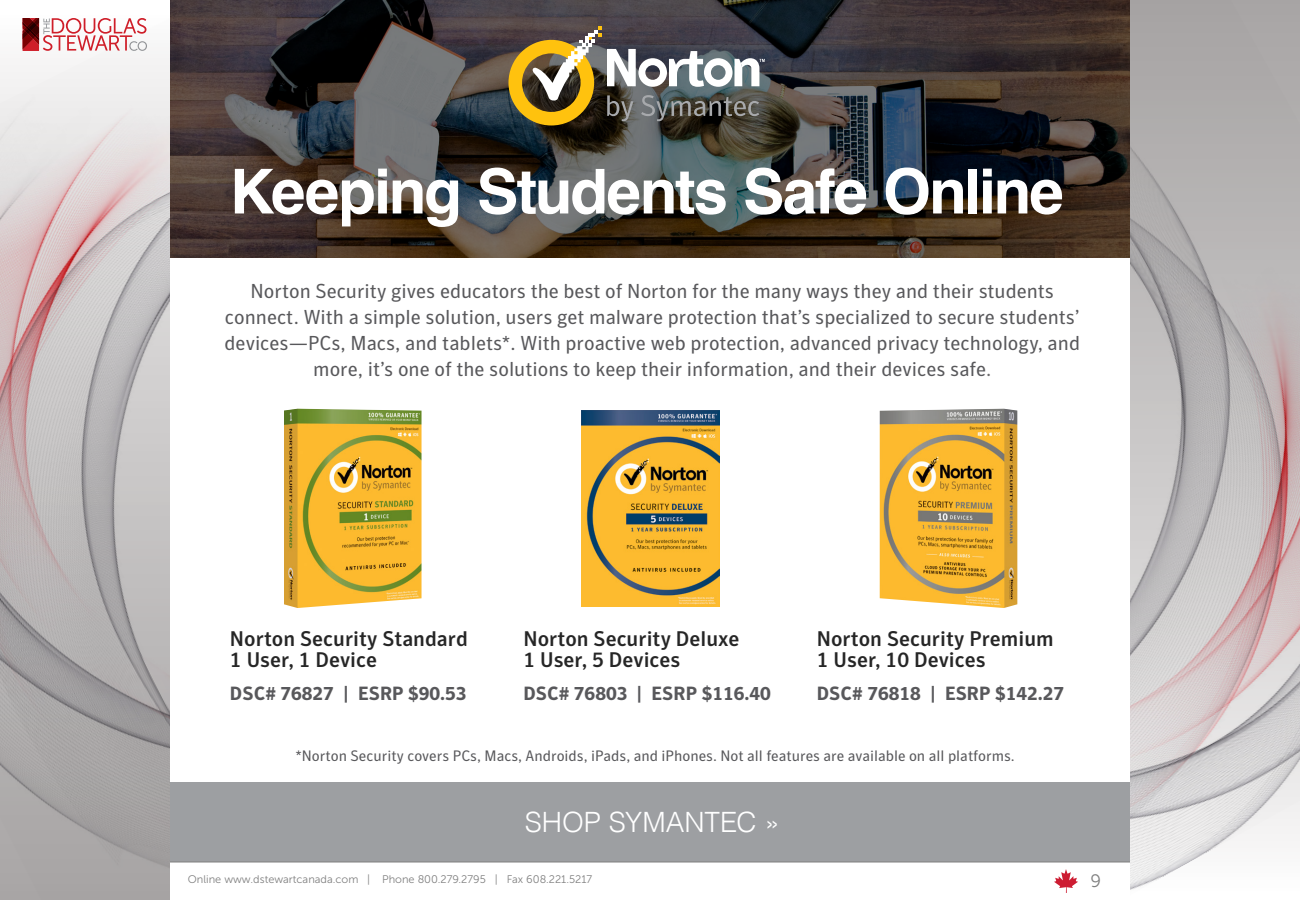
<style>
.page{position:relative;width:1300px;height:900px;background:#fff}
.page>*{position:absolute;margin:0;border:0;box-sizing:border-box;transform-origin:0 0}
.t1{font:700 62px "Helvetica";letter-spacing:-.035em;color:#fff}
.t2{font:300 28px "Helvetica";color:#fff}
.t3{font:500 21px/21px "Symantec Sans";color:#262626}
.t4{font:20px/26px "Symantec Sans";color:#58585b;text-align:center}
.t5{font:700 19px "Symantec Sans";color:#58585b}
.t6{font:18px "Museo Sans 300";color:#808080}
.t7{font:15px "Symantec Sans";color:#58585b}
.t8{font:11px "Museo Sans 300";color:#808080}
.s1{color:#6a696b}
</style>
<div class="page">
<div style="left:162px;top:782px;width:981px;height:80px;background:#9d9fa2"></div>
<img style="left:170px;top:0;width:960px;height:258px">
<svg style="left:607px;top:49px;width:158px;height:38px"></svg>
<svg style="left:607px;top:95px;width:26px;height:26px"></svg>
<svg style="left:641px;top:95px;width:118px;height:26px;background:#565652"></svg>
<svg style="left:508px;top:27px;width:93px;height:99px;background:#91793e"></svg>
<img style="left:284px;top:409px;width:138px;height:199px">
<img style="left:582px;top:410px;width:137px;height:197px">
<img style="left:880px;top:409px;width:137px;height:199px">
<svg style="left:170px;top:862px;width:960px;height:1px"></svg>
<img style="left:1130px;top:0;width:170px;height:890px">
<img style="left:0;top:18px;width:170px;height:882px">
<svg style="left:23px;top:18px;width:124px;height:33px"></svg>
<svg style="left:1054px;top:869px;width:24px;height:24px"></svg>
<h1 class="t1" style="left:230px;top:142px;width:835px">Keeping Students Safe Online</h1>
<p class="t4" style="left:225px;top:278px;width:857px">Norton Security gives educators the best of Norton for the many ways they and their students connect. With a simple solution, users get malware protection that’s specialized to secure students’ devices—PCs, Macs, and tablets*. With proactive web protection, advanced privacy technology, and more, it’s one of the solutions to keep their information, and their devices safe<span class="s1">.</span></p>
<p class="t3" style="left:230px;top:628px;width:240px">Norton Security Standard<br>1 User, 1 Device</p>
<p class="t5" style="left:230px;top:683px;width:238px">DSC# 76827 | ESRP $90.53</p>
<p class="t3" style="left:523px;top:628px;width:217px">Norton Security Deluxe<br>1 User, 5 Devices</p>
<p class="t5" style="left:523px;top:683px;width:249px">DSC# 76803 | ESRP $116.40</p>
<p class="t3" style="left:817px;top:628px;width:238px">Norton Security Premium<br>1 User, 10 Devices</p>
<p class="t5" style="left:817px;top:683px;width:249px">DSC# 76818 | ESRP $142.27</p>
<p class="t7" style="left:295px;top:748px;width:721px">*Norton Security covers PCs, Macs, Androids, iPads, and iPhones. Not all features are available on all platforms.</p>
<h2 class="t2" style="left:525px;top:798px;width:257px">SHOP SYMANTEC »</h2>
<p class="t8" style="left:188px;top:874px;width:406px">Online www.dstewartcanada.com | Phone 800.279.2795 | Fax 608.221.5217</p>
<p class="t6" style="left:1090px;top:871px;width:12px">9</p>
</div>
